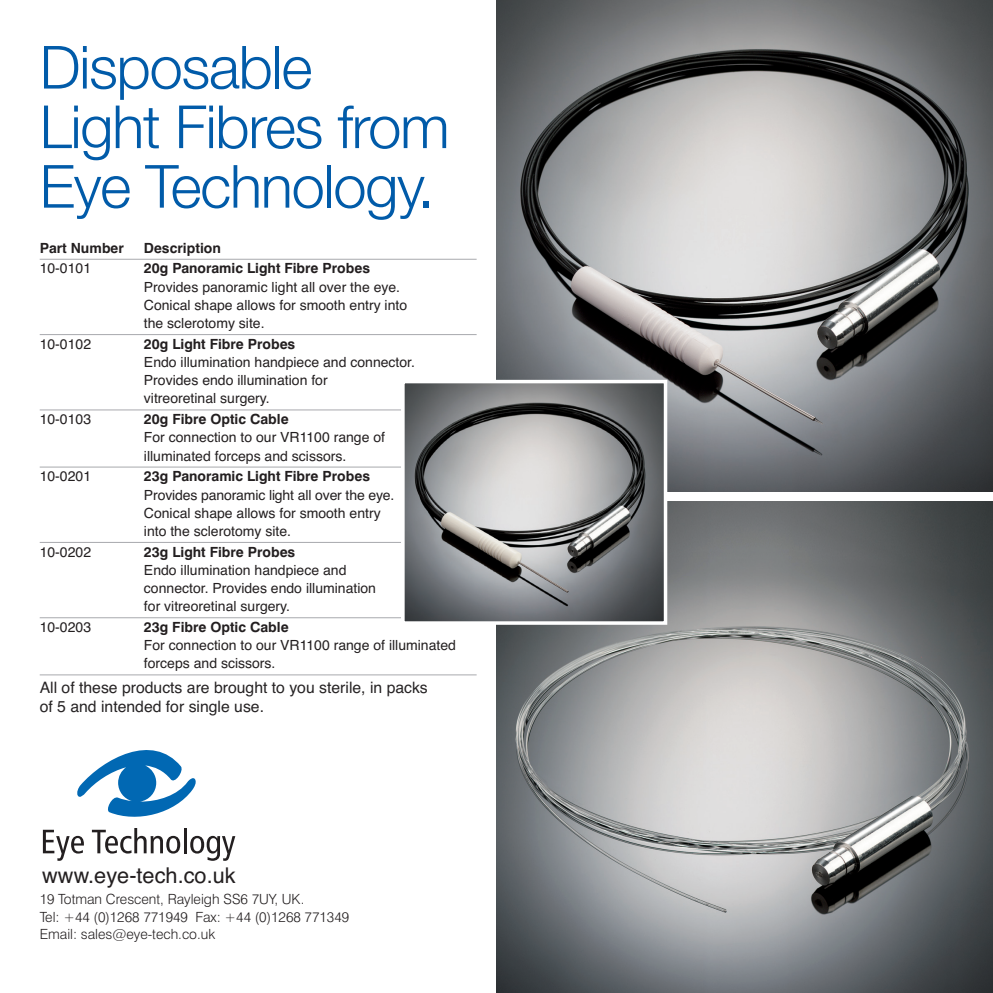
<style>
.page{position:relative;width:993px;height:993px;background:#fff}
.page>*{position:absolute;margin:0;border:0;box-sizing:border-box;transform-origin:0 0}
.t1{font:300 59.5px/59.5px "Helvetica Neue";letter-spacing:-.02em;color:#015ba9}
.t2{font:21.7px "Helvetica";color:#231f20}
.t3{font:15.75px/19.2px "Helvetica";color:#262324}
.t4{font:14px/18.2px "Helvetica";color:#231f20}
.t5{font:700 14px "Swiss 721 BT";color:#231f20}
.t6{font:300 14px/17.5px "Swiss 721 BT";color:#231f20}
.t7{font:700 14px "Helvetica";color:#231f20}
</style>
<div class="page">
<hr style="left:40px;top:259px;width:436px;height:1px;background:#a8a9ad">
<hr style="left:40px;top:334px;width:436px;height:1px;background:#a8a9ad">
<hr style="left:40px;top:409px;width:361px;height:1px;background:#a8a9ad">
<hr style="left:40px;top:466px;width:361px;height:1px;background:#a8a9ad">
<hr style="left:40px;top:542px;width:361px;height:1px;background:#a8a9ad">
<hr style="left:40px;top:617px;width:361px;height:1px;background:#a8a9ad">
<hr style="left:40px;top:674px;width:436px;height:1px;background:#a8a9ad">
<svg style="left:43px;top:750px;width:192px;height:110px"></svg>
<img style="left:496px;top:0;width:496px;height:491px">
<img style="left:496px;top:501px;width:496px;height:491px">
<img style="left:406px;top:385px;width:256px;height:234px">
<div style="left:401px;top:380px;width:266px;height:244px;border:4px solid #fff"></div>
<h1 class="t1" style="left:40px;top:36px;width:411px">Disposable<br>Light Fibres from<br>Eye Technology.</h1>
<p class="t7" style="left:40px;top:240px;width:86px">Part Number</p>
<p class="t7" style="left:144px;top:240px;width:79px">Description</p>
<p class="t4" style="left:40px;top:259px;width:53px">10-0101</p>
<p class="t5" style="left:144px;top:263px;width:227px">20g Panoramic Light Fibre Probes</p>
<p class="t4" style="left:144px;top:278px;width:265px">Provides panoramic light all over the eye.<br>Conical shape allows for smooth entry into the sclerotomy site.</p>
<p class="t4" style="left:40px;top:335px;width:53px">10-0102</p>
<p class="t5" style="left:144px;top:338px;width:153px">20g Light Fibre Probes</p>
<p class="t4" style="left:144px;top:353px;width:272px">Endo illumination handpiece and connector.<br>Provides endo illumination for<br>vitreoretinal surgery.</p>
<p class="t4" style="left:40px;top:410px;width:53px">10-0103</p>
<p class="t5" style="left:144px;top:414px;width:146px">20g Fibre Optic Cable</p>
<p class="t4" style="left:144px;top:428px;width:243px">For connection to our VR1100 range of illuminated forceps and scissors.</p>
<p class="t4" style="left:40px;top:467px;width:53px">10-0201</p>
<p class="t5" style="left:144px;top:471px;width:227px">23g Panoramic Light Fibre Probes</p>
<p class="t4" style="left:144px;top:485px;width:252px">Provides panoramic light all over the eye.<br>Conical shape allows for smooth entry into the sclerotomy site.</p>
<p class="t4" style="left:40px;top:542px;width:53px">10-0202</p>
<p class="t5" style="left:144px;top:546px;width:153px">23g Light Fibre Probes</p>
<p class="t4" style="left:144px;top:560px;width:233px">Endo illumination handpiece and connector. Provides endo illumination for vitreoretinal surgery.</p>
<p class="t4" style="left:40px;top:618px;width:53px">10-0203</p>
<p class="t5" style="left:144px;top:621px;width:146px">23g Fibre Optic Cable</p>
<p class="t4" style="left:144px;top:636px;width:313px">For connection to our VR1100 range of illuminated forceps and scissors.</p>
<p class="t3" style="left:40px;top:677px;width:389px">All of these products are brought to you sterile, in packs of 5 and intended for single use.</p>
<h2 class="t2" style="left:42px;top:862px;width:195px">www.eye-tech.co.uk</h2>
<p class="t6" style="left:40px;top:891px;width:311px">19 Totman Crescent, Rayleigh SS6 7UY, UK.<br>Tel: +44 (0)1268 771949 Fax: +44 (0)1268 771349<br>Email: sales@eye-tech.co.uk</p>
</div>
